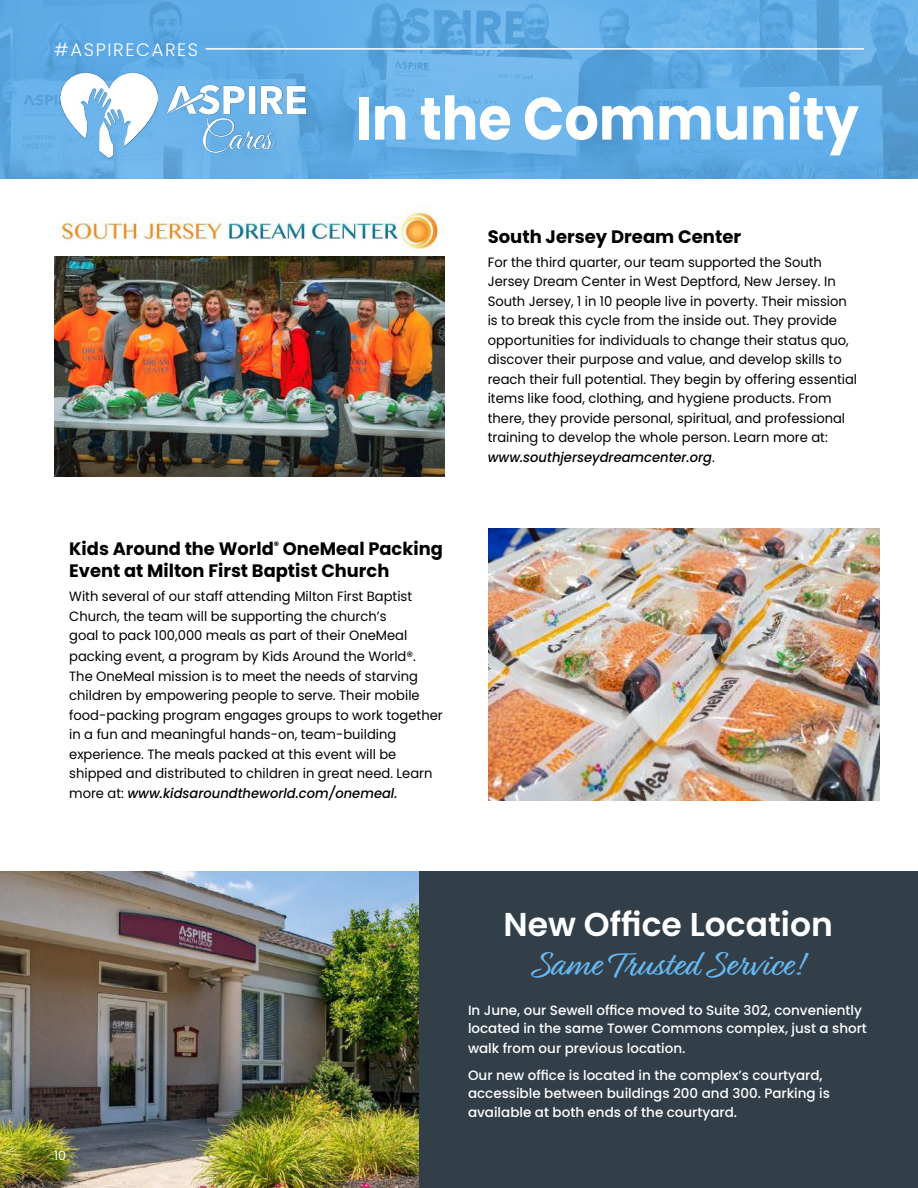
<style>
.page{position:relative;width:918px;height:1188px;background:#fff}
.page>*{position:absolute;margin:0;border:0;box-sizing:border-box;transform-origin:0 0}
.t1{font:700 59.85px "Poppins";color:#fff;scale:.9 1}
.t2{font:36px "Relation Two";color:#68b8f1}
.t3{font:600 33px "Poppins";color:#fff}
.t4{font:700 18px/22.5px "Poppins";color:#000}
.t5{font:300 18px "Poppins";letter-spacing:.09em;color:#fff}
.t6{font:13.5px/19.5px "Poppins";color:#000}
.t7{font:500 13.5px/18.9px "Poppins";color:#fff}
.t8{font:12.75px "Poppins";color:#fff}
.s1{font-weight:500;font-style:italic}
</style>
<div class="page">
<div style="left:0;top:872px;width:918px;height:316px;background:#323e48"></div>
<img style="left:0;top:872px;width:418px;height:316px">
<img style="left:0;top:0;width:918px;height:178px">
<img style="left:60px;top:67px;width:97px;height:96px">
<img style="left:167px;top:81px;width:140px;height:78px">
<hr style="left:206px;top:48px;width:658px;height:2px;background:#fff">
<img style="left:56px;top:205px;width:384px;height:47px">
<img style="left:54px;top:257px;width:391px;height:219px">
<img style="left:489px;top:529px;width:391px;height:272px">
<h3 class="t5" style="left:54px;top:39px;width:145px">#ASPIRECARES</h3>
<h1 class="t1" style="left:356px;top:84px;width:560px">In the Community</h1>
<h3 class="t4" style="left:488px;top:225px;width:255px">South Jersey Dream Center</h3>
<p class="t6" style="left:488px;top:253px;width:371px">For the third quarter, our team supported the South Jersey Dream Center in West Deptford, New Jersey. In South Jersey, 1 in 10 people live in poverty. Their mission is to break this cycle from the inside out. They provide opportunities for individuals to change their status quo, discover their purpose and value, and develop skills to reach their full potential. They begin by offering essential items like food, clothing, and hygiene products. From there, they provide personal, spiritual, and professional training to develop the whole person. Learn more at: <span class="s1">www.southjerseydreamcenter.org</span>.</p>
<h3 class="t4" style="left:69px;top:537px;width:375px">Kids Around the World<sup>®</sup> OneMeal Packing<br>Event at Milton First Baptist Church</h3>
<p class="t6" style="left:69px;top:587px;width:344px">With several of our staff attending Milton First Baptist<br>Church, the team will be supporting the church’s goal to pack 100,000 meals as part of their OneMeal</p>
<p class="t6" style="left:69px;top:647px;width:375px">packing event, a program by Kids Around the World®.<br>The OneMeal mission is to meet the needs of starving children by empowering people to serve. Their mobile food-packing program engages groups to work together in a fun and meaningful hands-on, team-building experience. The meals packed at this event will be shipped and distributed to children in great need. Learn more at: <span class="s1">www.kidsaroundtheworld.com/onemeal.</span></p>
<p class="t8" style="left:54px;top:1148px;width:14px">10</p>
<h3 class="t3" style="left:503px;top:905px;width:331px">New Office Location</h3>
<h2 class="t2" style="left:535px;top:940px;width:269px">Same Trusted Service!</h2>
<p class="t7" style="left:468px;top:1001px;width:401px">In June, our Sewell office moved to Suite 302, conveniently located in the same Tower Commons complex, just a short walk from our previous location.</p>
<p class="t7" style="left:468px;top:1066px;width:364px;line-height:18.3px">Our new office is located in the complex’s courtyard, accessible between buildings 200 and 300. Parking is available at both ends of the courtyard.</p>
</div>
